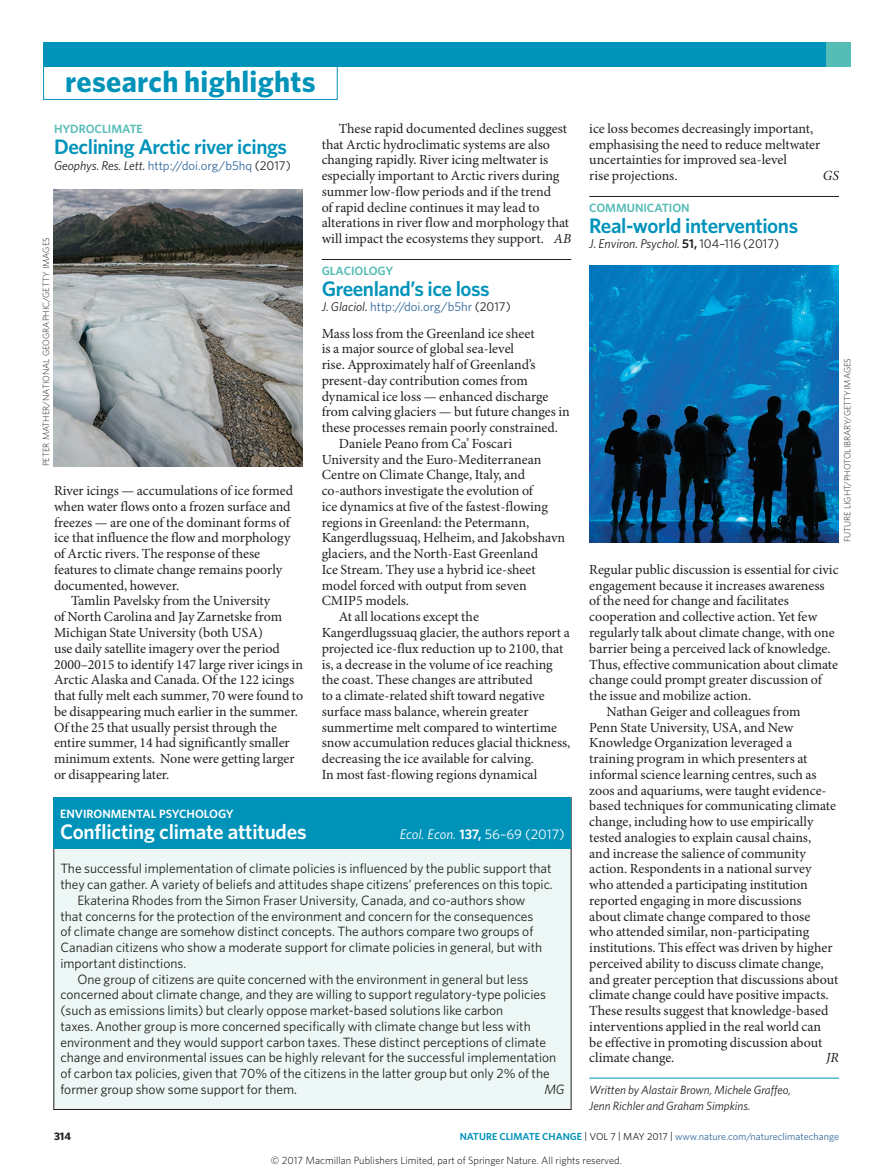
<style>
.page{position:relative;width:893px;height:1174px;background:#fff}
.page>*{position:absolute;margin:0;border:0;box-sizing:border-box;transform-origin:0 0}
.t1{font:700 30px "Whitney";letter-spacing:.01em;color:#0093ba}
.Title{font:600 21px "Whitney";letter-spacing:-.02em;color:#0093ba}
.RH_box_title{font:600 21px "Whitney";letter-spacing:-.01em;color:#fff}
.Body_text{font:13.95px/15.8px "Minion Pro";color:#231f20}
.Body_first{font:13.95px/15.8px "Minion Pro";letter-spacing:-.005em;color:#231f20}
.RH_box_title-2{font:13.95px "Whitney";color:#fff}
.Body_text-2{font:italic 13.95px "Minion Pro";color:#231f20}
.Box_body_text{font:13.5px/15.8px "Whitney";color:#231f20}
.Box_body_first{font:13.5px/15.8px "Whitney";color:#231f20}
.Box_body_text-2{font:italic 13.5px "Whitney";color:#231f20}
.Journal_DOI_ref{font:12.75px "Whitney";color:#2f679b}
.Journal_DOI_ref-2{font:italic 12.75px "Whitney";color:#231f20}
.Author_information{font:italic 12px/15.8px "Whitney";color:#231f20}
.Subject_w_rule{font:600 12px "Whitney";color:#56bcb6}
.RH_box_subject{font:600 12px "Whitney";color:#fff}
.Subject{font:600 12px "Whitney";color:#56bcb6}
.t2{font:700 10.8px "Whitney";color:#231f20}
.t3{font:10.5px "Whitney Light 2";color:#000}
.t4{font:10.2px "Whitney";color:#2f679b}
.Picture_credit{font:300 9px "Whitney";color:#231f20}
.s1{font-style:italic;color:#231f20}
.s2{color:#231f20}
.s3{font-style:italic}
.s4{font-weight:600}
.s5{font-weight:600;font-style:normal}
.s6{font-style:normal}
.s7{font-weight:600;color:#0093ba}
</style>
<div class="page">
<div style="left:43px;top:66px;width:295px;height:34px;border:1px solid #0093ba"></div>
<div style="left:43px;top:43px;width:806px;height:24px;background:#0093ba"></div>
<div style="left:826px;top:43px;width:24px;height:24px;background:#56bcb6"></div>
<hr style="left:322px;top:259px;width:249px;height:1px;background:#231f20">
<hr style="left:589px;top:196px;width:250px;height:1px;background:#231f20">
<hr style="left:589px;top:1078px;width:250px;height:1px;background:#0093ba">
<img style="left:54px;top:190px;width:249px;height:276px">
<div style="left:54px;top:797px;width:517px;height:312px;background:#edf7f6"></div>
<div style="left:54px;top:797px;width:517px;height:52px;background:#0093ba"></div>
<img style="left:589px;top:266px;width:249px;height:276px">
<h1 class="t1" style="left:65px;top:61px;width:252px">research highlights</h1>
<p class="Subject" style="left:54px;top:121px;width:90px">HYDROCLIMATE</p>
<p class="Title" style="left:54px;top:132px;width:235px">Declining Arctic river icings</p>
<p class="Journal_DOI_ref" style="left:54px;top:157px;width:238px"><span class="s1">Geophys. Res. Lett.</span> http://doi.org/b5hq <span class="s2">(2017)</span></p>
<p class="Body_text" style="left:322px;top:121px;width:251px;text-indent:17px">These rapid documented declines suggest that Arctic hydroclimatic systems are also changing rapidly. River icing meltwater is especially important to Arctic rivers during summer low-flow periods and if the trend<br>of rapid decline continues it may lead to alterations in river flow and morphology that will impact the ecosystems they support. <span class="s3">AB</span></p>
<p class="Subject_w_rule" style="left:322px;top:262px;width:73px">GLACIOLOGY</p>
<p class="Title" style="left:322px;top:274px;width:170px">Greenland’s ice loss</p>
<p class="Journal_DOI_ref" style="left:322px;top:298px;width:191px"><span class="s1">J. Glaciol.</span> http://doi.org/b5hr <span class="s2">(2017)</span></p>
<p class="Body_first" style="left:322px;top:326px;width:250px">Mass loss from the Greenland ice sheet<br>is a major source of global sea-level<br>rise. Approximately half of Greenland’s present-day contribution comes from dynamical ice loss — enhanced discharge from calving glaciers — but future changes in these processes remain poorly constrained.</p>
<p class="Body_text" style="left:322px;top:436px;width:245px;text-indent:17px">Daniele Peano from Ca’ Foscari University and the Euro-Mediterranean Centre on Climate Change, Italy, and co-authors investigate the evolution of<br>ice dynamics at five of the fastest-flowing regions in Greenland: the Petermann, Kangerdlugssuaq, Helheim, and Jakobshavn glaciers, and the North-East Greenland<br>Ice Stream. They use a hybrid ice-sheet model forced with output from seven CMIP5 models.</p>
<p class="Body_text" style="left:322px;top:609px;width:250px;text-indent:17px">At all locations except the Kangerdlugssuaq glacier, the authors report a projected ice-flux reduction up to 2100, that is, a decrease in the volume of ice reaching the coast. These changes are attributed<br>to a climate-related shift toward negative surface mass balance, wherein greater summertime melt compared to wintertime snow accumulation reduces glacial thickness, decreasing the ice available for calving.<br>In most fast-flowing regions dynamical</p>
<p class="Picture_credit" style="left:40px;top:466px;width:231px;rotate:-90deg">PETER MATHER/NATIONAL GEOGRAPHIC/GETTY IMAGES</p>
<p class="Body_first" style="left:54px;top:483px;width:241px">River icings — accumulations of ice formed when water flows onto a frozen surface and freezes — are one of the dominant forms of ice that influence the flow and morphology of Arctic rivers. The response of these features to climate change remains poorly documented, however.</p>
<p class="Body_text" style="left:54px;top:593px;width:251px;text-indent:17px">Tamlin Pavelsky from the University<br>of North Carolina and Jay Zarnetske from Michigan State University (both USA)<br>use daily satellite imagery over the period 2000–2015 to identify 147 large river icings in Arctic Alaska and Canada. Of the 122 icings that fully melt each summer, 70 were found to be disappearing much earlier in the summer.<br>Of the 25 that usually persist through the entire summer, 14 had significantly smaller minimum extents. None were getting larger or disappearing later.</p>
<p class="RH_box_subject" style="left:60px;top:805px;width:175px">ENVIRONMENTAL PSYCHOLOGY</p>
<p class="RH_box_title" style="left:60px;top:817px;width:248px">Conflicting climate attitudes</p>
<p class="RH_box_title-2" style="left:400px;top:824px;width:167px"><span class="s3">Ecol. Econ.</span> <span class="s4">137,</span> 56–69 (2017)</p>
<p class="Box_body_first" style="left:60px;top:860px;width:494px">The successful implementation of climate policies is influenced by the public support that they can gather. A variety of beliefs and attitudes shape citizens’ preferences on this topic.</p>
<p class="Box_body_text" style="left:60px;top:892px;width:483px;text-indent:17px">Ekaterina Rhodes from the Simon Fraser University, Canada, and co-authors show that concerns for the protection of the environment and concern for the consequences of climate change are somehow distinct concepts. The authors compare two groups of Canadian citizens who show a moderate support for climate policies in general, but with important distinctions.</p>
<p class="Box_body_text" style="left:60px;top:970px;width:497px;text-indent:17px">One group of citizens are quite concerned with the environment in general but less concerned about climate change, and they are willing to support regulatory-type policies (such as emissions limits) but clearly oppose market-based solutions like carbon<br>taxes. Another group is more concerned specifically with climate change but less with environment and they would support carbon taxes. These distinct perceptions of climate change and environmental issues can be highly relevant for the successful implementation of carbon tax policies, given that 70% of the citizens in the latter group but only 2% of the former group show some support for them.</p>
<p class="Box_body_text-2" style="left:544px;top:1080px;width:22px">MG</p>
<p class="Body_text" style="left:589px;top:121px;width:233px">ice loss becomes decreasingly important, emphasising the need to reduce meltwater uncertainties for improved sea-level<br>rise projections.</p>
<p class="Body_text-2" style="left:823px;top:167px;width:18px">GS</p>
<p class="Subject_w_rule" style="left:589px;top:199px;width:102px">COMMUNICATION</p>
<p class="Title" style="left:589px;top:211px;width:210px">Real-world interventions</p>
<p class="Journal_DOI_ref-2" style="left:589px;top:235px;width:191px">J. Environ. Psychol. <span class="s5">51,</span> <span class="s6">104–116 (2017)</span></p>
<p class="Picture_credit" style="left:841px;top:542px;width:186px;rotate:-90deg">FUTURE LIGHT/PHOTOLIBRARY/GETTYIMAGES</p>
<p class="Body_first" style="left:589px;top:562px;width:251px">Regular public discussion is essential for civic engagement because it increases awareness of the need for change and facilitates cooperation and collective action. Yet few regularly talk about climate change, with one barrier being a perceived lack of knowledge.<br>Thus, effective communication about climate change could prompt greater discussion of the issue and mobilize action.</p>
<p class="Body_text" style="left:589px;top:704px;width:250px;text-indent:17px">Nathan Geiger and colleagues from<br>Penn State University, USA, and New Knowledge Organization leveraged a training program in which presenters at informal science learning centres, such as zoos and aquariums, were taught evidence&shy;based techniques for communicating climate change, including how to use empirically tested analogies to explain causal chains,<br>and increase the salience of community action. Respondents in a national survey who attended a participating institution reported engaging in more discussions<br>about climate change compared to those<br>who attended similar, non-participating institutions. This effect was driven by higher perceived ability to discuss climate change, and greater perception that discussions about climate change could have positive impacts.<br>These results suggest that knowledge-based interventions applied in the real world can<br>be effective in promoting discussion about climate change.</p>
<p class="Body_text-2" style="left:826px;top:1049px;width:14px">JR</p>
<p class="Author_information" style="left:589px;top:1081px;width:203px">Written by Alastair Brown, Michele Graffeo,<br>Jenn Richler and Graham Simpkins.</p>
<p class="t2" style="left:54px;top:1129px;width:18px">314</p>
<p class="t4" style="left:460px;top:1129px;width:381px"><span class="s7">NATURE CLIMATE CHANGE</span> <span class="s2">| VOL 7 | MAY 2017 |</span> www.nature.com/natureclimatechange</p>
<p class="t3" style="left:271px;top:1153px;width:352px">© 2017 Macmillan Publishers Limited, part of Springer Nature. All rights reserved.</p>
</div>
